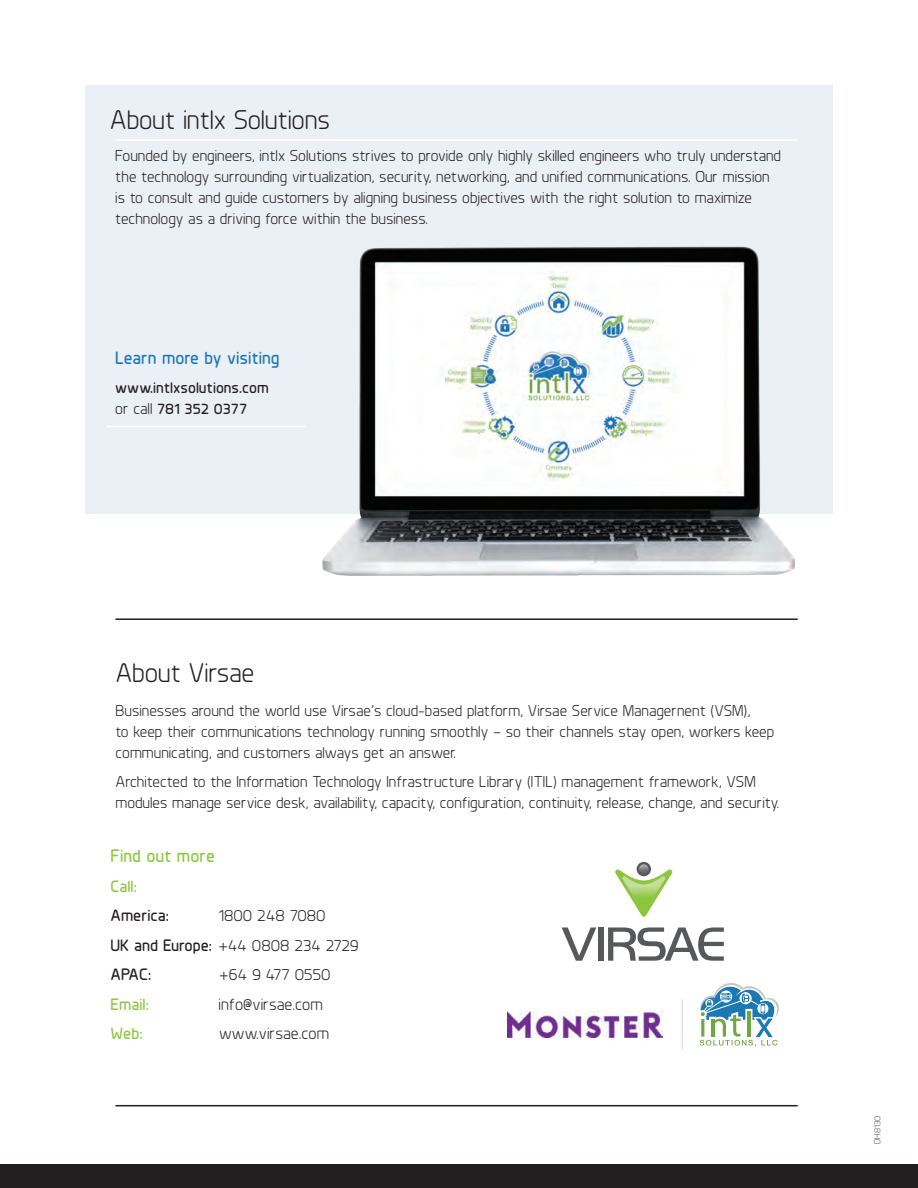
<style>
.page{position:relative;width:918px;height:1188px;background:#fff}
.page>*{position:absolute;margin:0;border:0;box-sizing:border-box;transform-origin:0 0}
.t1{font:27px "Planer";letter-spacing:-.01em;color:#231f20}
.t2{font:700 18px "Planer";color:#1a78b3}
.t3{font:700 18px "Planer";color:#8bc63e}
.t4{font:16.5px/29.1px "Planer";color:#231f20}
.t5{font:700 16.5px "Planer";color:#8dc73f}
.t6{font:700 16.5px "Planer";color:#231f20}
.t7{font:15.75px/21px "Planer";color:#231f20}
.t8{font:700 15.75px/21px "Planer";color:#231f20}
.t9{font:9px "Planer";color:#57585a}
.s1{font-weight:400}
.s2{font-weight:700}
</style>
<div class="page">
<div style="left:0;top:1164px;width:918px;height:24px;background:#231f20"></div>
<svg style="left:562px;top:928px;width:34px;height:33px"></svg>
<div style="left:598px;top:928px;width:5px;height:33px;background:#57585a"></div>
<svg style="left:608px;top:928px;width:116px;height:33px"></svg>
<svg style="left:615px;top:862px;width:58px;height:55px"></svg>
<div style="left:85px;top:85px;width:748px;height:429px;background:#ebeff6"></div>
<hr style="left:115px;top:139px;width:683px;height:2px;background:#fff">
<hr style="left:115px;top:618px;width:683px;height:2px;background:#231f20">
<hr style="left:115px;top:1105px;width:683px;height:1px;background:#231f20">
<hr style="left:106px;top:426px;width:199px;height:1px;background:#fff">
<img style="left:322px;top:246px;width:473px;height:330px">
<img style="left:507px;top:1011px;width:155px;height:26px">
<div style="left:699px;top:1010px;width:8px;height:8px;border:4px solid #fff;border-radius:50%"></div>
<svg style="left:700px;top:983px;width:79px;height:64px"></svg>
<hr style="left:711px;top:1019px;width:3px;height:18px;background:#71a742">
<hr style="left:682px;top:1000px;width:1px;height:49px;background:#dcdddf">
<h1 class="t1" style="left:110px;top:103px;width:222px">About intlx Solutions</h1>
<p class="t7" style="left:115px;top:145px;width:667px">Founded by engineers, intlx Solutions strives to provide only highly skilled engineers who truly understand the technology surrounding virtualization, security, networking, and unified communications. Our mission is to consult and guide customers by aligning business objectives with the right solution to maximize technology as a driving force within the business.</p>
<p class="t2" style="left:115px;top:346px;width:166px">Learn more by visiting</p>
<p class="t8" style="left:115px;top:376px;width:155px">www.intlxsolutions.com <span class="s1">or call</span> 781 352 0377</p>
<h1 class="t1" style="left:115px;top:657px;width:141px">About Virsae</h1>
<p class="t7" style="left:115px;top:700px;width:660px">Businesses around the world use Virsae’s cloud-based platform, Virsae Service Managernent (VSM),<br>to keep their communications technology running smoothly – so their channels stay open, workers keep communicating, and customers always get an answer.</p>
<p class="t7" style="left:115px;top:771px;width:665px">Architected to the Information Technology Infrastructure Library (ITIL) management framework, VSM modules manage service desk, availability, capacity, configuration, continuity, release, change, and security.</p>
<p class="t3" style="left:111px;top:845px;width:106px">Find out more</p>
<p class="t5" style="left:111px;top:876px;width:28px">Call:</p>
<p class="t6" style="left:111px;top:905px;width:60px">America:</p>
<p class="t4" style="left:111px;top:901px;width:250px;text-indent:108px">1800 248 7080<br><span class="s2">UK and Europe:</span> +44 0808 234 2729<br><span class="s2">APAC:</span></p>
<p class="t4" style="left:219px;top:960px;width:113px">+64 9 477 0550</p>
<p class="t5" style="left:111px;top:994px;width:40px">Email:</p>
<p class="t4" style="left:219px;top:989px;width:106px">info@virsae.com</p>
<p class="t5" style="left:111px;top:1023px;width:34px">Web:</p>
<p class="t4" style="left:219px;top:1019px;width:112px">www.virsae.com</p>
<p class="t9" style="left:872px;top:1144px;width:30px;rotate:-90deg">DH8130</p>
</div>
